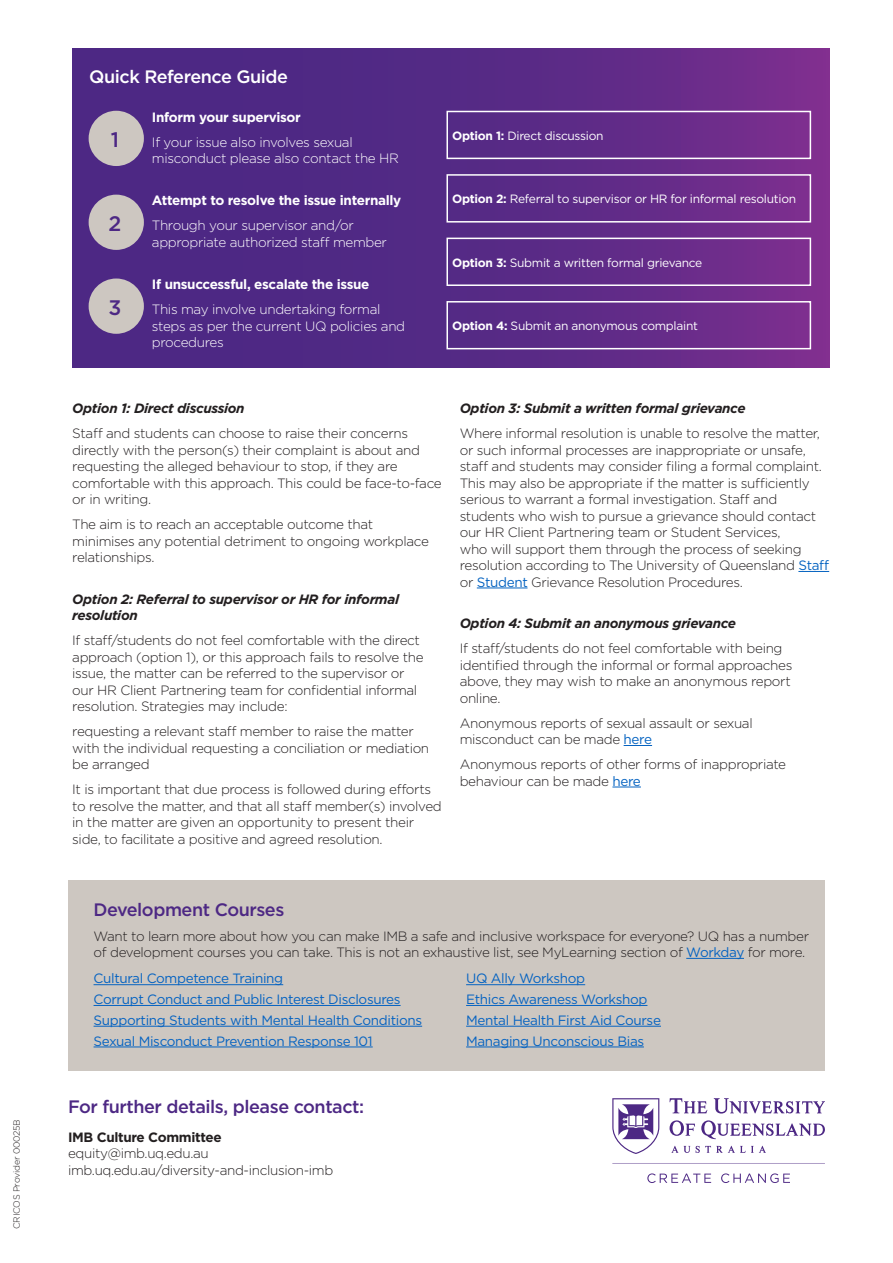
<style>
.page{position:relative;width:893px;height:1263px;background:#fff}
.page>*{position:absolute;margin:0;border:0;box-sizing:border-box;transform-origin:0 0}
.Body_heading{font:500 21px "Gotham";color:#4d2884}
.Body_heading-2{font:500 18px "Gotham";letter-spacing:-.025em;color:#4d2884}
.Body_heading-3{font:500 18px "Gotham";letter-spacing:-.025em;color:#fff}
.Body_copy{font:300 13.5px/16.5px "Gotham";letter-spacing:-.025em;color:#231f20}
.t1{font:13.5px/20.7px "Gotham";letter-spacing:-.025em;color:#0563c1}
.Body_copy-2{font:300 13.5px/16.5px "Gotham";letter-spacing:-.025em;color:#fff}
.Body_copy-3{font:italic 700 13.5px/16.5px "Gotham";letter-spacing:-.025em;color:#231f20}
.Body_copy-4{font:700 13.5px "Gotham";letter-spacing:-.025em;color:#fff}
.Body_copy-5{font:12px "Gotham";letter-spacing:-.025em;color:#fff}
.Headline{font:300 9px "Gotham";letter-spacing:-.025em;color:#231f20}
.s1{font-weight:700}
.s2{font-weight:400;color:#0563c1}
</style>
<div class="page">
<svg style="left:612px;top:1098px;width:213px;height:85px"></svg>
<hr style="left:798px;top:571px;width:31px;height:1px;background:#0563c1">
<hr style="left:477px;top:588px;width:50px;height:1px;background:#0563c1">
<svg style="left:624px;top:745px;width:28px;height:1px"></svg>
<svg style="left:612px;top:787px;width:29px;height:1px"></svg>
<div style="left:68px;top:880px;width:757px;height:191px;background:#cdc7c1"></div>
<hr style="left:686px;top:958px;width:58px;height:1px;background:#0563c1">
<hr style="left:94px;top:984px;width:189px;height:1px;background:#0563c1">
<hr style="left:94px;top:1005px;width:307px;height:1px;background:#0563c1">
<hr style="left:94px;top:1026px;width:328px;height:1px;background:#0563c1">
<hr style="left:94px;top:1046px;width:279px;height:1px;background:#0563c1">
<hr style="left:466px;top:984px;width:119px;height:1px;background:#0563c1">
<hr style="left:466px;top:1005px;width:181px;height:1px;background:#0563c1">
<hr style="left:466px;top:1026px;width:195px;height:1px;background:#0563c1">
<hr style="left:466px;top:1046px;width:178px;height:1px;background:#0563c1">
<div style="left:72px;top:49px;width:757px;height:318px;background:linear-gradient(to right,#422782,#742f8d)"></div>
<div style="left:89px;top:111px;width:55px;height:55px;background:#cdc7c1;border-radius:50%"></div>
<div style="left:89px;top:195px;width:55px;height:55px;background:#cdc7c1;border-radius:50%"></div>
<div style="left:89px;top:278px;width:55px;height:56px;background:#cdc7c1;border-radius:50%"></div>
<div style="left:446px;top:111px;width:365px;height:48px;border:2px solid #fff"></div>
<div style="left:446px;top:301px;width:365px;height:48px;border:2px solid #fff"></div>
<div style="left:446px;top:174px;width:365px;height:49px;border:2px solid #fff"></div>
<div style="left:446px;top:238px;width:365px;height:48px;border:2px solid #fff"></div>
<p class="Headline" style="left:11px;top:1229px;width:111px;rotate:-90deg">CRICOS Provider 00025B</p>
<p class="Body_heading-3" style="left:89px;top:65px;width:200px">Quick Reference Guide</p>
<p class="Body_heading" style="left:111px;top:126px;width:10px">1</p>
<p class="Body_heading" style="left:108px;top:209px;width:14px">2</p>
<p class="Body_heading" style="left:108px;top:293px;width:14px">3</p>
<p class="Body_copy-4" style="left:152px;top:108px;width:150px">Inform your supervisor</p>
<p class="Body_copy-2" style="left:152px;top:133px;width:248px">If your issue also involves sexual misconduct please also contact the HR</p>
<p class="Body_copy-4" style="left:152px;top:192px;width:251px">Attempt to resolve the issue internally</p>
<p class="Body_copy-2" style="left:152px;top:217px;width:237px">Through your supervisor and/or appropriate authorized staff member</p>
<p class="Body_copy-4" style="left:152px;top:276px;width:219px">If unsuccessful, escalate the issue</p>
<p class="Body_copy-2" style="left:152px;top:301px;width:255px">This may involve undertaking formal steps as per the current UQ policies and procedures</p>
<p class="Body_copy-5" style="left:452px;top:128px;width:153px"><span class="s1">Option 1:</span> Direct discussion</p>
<p class="Body_copy-5" style="left:452px;top:191px;width:345px"><span class="s1">Option 2:</span> Referral to supervisor or HR for informal resolution</p>
<p class="Body_copy-5" style="left:452px;top:255px;width:252px"><span class="s1">Option 3:</span> Submit a written formal grievance</p>
<p class="Body_copy-5" style="left:452px;top:318px;width:247px"><span class="s1">Option 4:</span> Submit an anonymous complaint</p>
<p class="Body_copy-3" style="left:72px;top:400px;width:174px">Option 1: Direct discussion</p>
<p class="Body_copy" style="left:72px;top:425px;width:371px">Staff and students can choose to raise their concerns directly with the person(s) their complaint is about and requesting the alleged behaviour to stop, if they are comfortable with this approach. This could be face-to-face or in writing.</p>
<p class="Body_copy" style="left:72px;top:516px;width:358px">The aim is to reach an acceptable outcome that minimises any potential detriment to ongoing workplace relationships.</p>
<p class="Body_copy-3" style="left:72px;top:590px;width:328px">Option 2: Referral to supervisor or HR for informal resolution</p>
<p class="Body_copy" style="left:72px;top:632px;width:353px">If staff/students do not feel comfortable with the direct approach (option 1), or this approach fails to resolve the issue, the matter can be referred to the supervisor or our HR Client Partnering team for confidential informal resolution. Strategies may include:</p>
<p class="Body_copy" style="left:72px;top:723px;width:358px">requesting a relevant staff member to raise the matter with the individual requesting a conciliation or mediation be arranged</p>
<p class="Body_copy" style="left:72px;top:781px;width:371px">It is important that due process is followed during efforts to resolve the matter, and that all staff member(s) involved in the matter are given an opportunity to present their side, to facilitate a positive and agreed resolution.</p>
<p class="Body_copy-3" style="left:460px;top:400px;width:287px">Option 3: Submit a written formal grievance</p>
<p class="Body_copy" style="left:460px;top:425px;width:371px">Where informal resolution is unable to resolve the matter, or such informal processes are inappropriate or unsafe, staff and students may consider filing a formal complaint.<br>This may also be appropriate if the matter is sufficiently serious to warrant a formal investigation. Staff and students who wish to pursue a grievance should contact our HR Client Partnering team or Student Services,<br>who will support them through the process of seeking resolution according to The University of Queensland <span class="s2">Staff </span>or <span class="s2">Student</span> Grievance Resolution Procedures.</p>
<p class="Body_copy-3" style="left:460px;top:615px;width:278px">Option 4: Submit an anonymous grievance</p>
<p class="Body_copy" style="left:460px;top:640px;width:334px">If staff/students do not feel comfortable with being identified through the informal or formal approaches above, they may wish to make an anonymous report online.</p>
<p class="Body_copy" style="left:460px;top:714px;width:294px">Anonymous reports of sexual assault or sexual misconduct can be made <span class="s2">here</span></p>
<p class="Body_copy" style="left:460px;top:756px;width:328px">Anonymous reports of other forms of inappropriate behaviour can be made <span class="s2">here</span></p>
<p class="Body_heading-2" style="left:94px;top:897px;width:192px">Development Courses</p>
<p class="Body_copy" style="left:94px;top:927px;width:717px">Want to learn more about how you can make IMB a safe and inclusive workspace for everyone? UQ has a number of development courses you can take. This is not an exhaustive list, see MyLearning section of <span class="s2">Workday</span> for more.</p>
<p class="t1" style="left:94px;top:968px;width:330px">Cultural Competence Training<br>Corrupt Conduct and Public Interest Disclosures Supporting Students with Mental Health Conditions Sexual Misconduct Prevention Response 101</p>
<p class="t1" style="left:466px;top:968px;width:196px">UQ Ally Workshop<br>Ethics Awareness Workshop<br>Mental Health First Aid Course<br>Managing Unconscious Bias</p>
<p class="Body_heading-2" style="left:68px;top:1094px;width:298px">For further details, please contact:</p>
<p class="Body_copy" style="left:68px;top:1128px;width:267px"><span class="s1">IMB Culture Committee </span>equity@imb.uq.edu.au imb.uq.edu.au/diversity-and-inclusion-imb</p>
</div>
